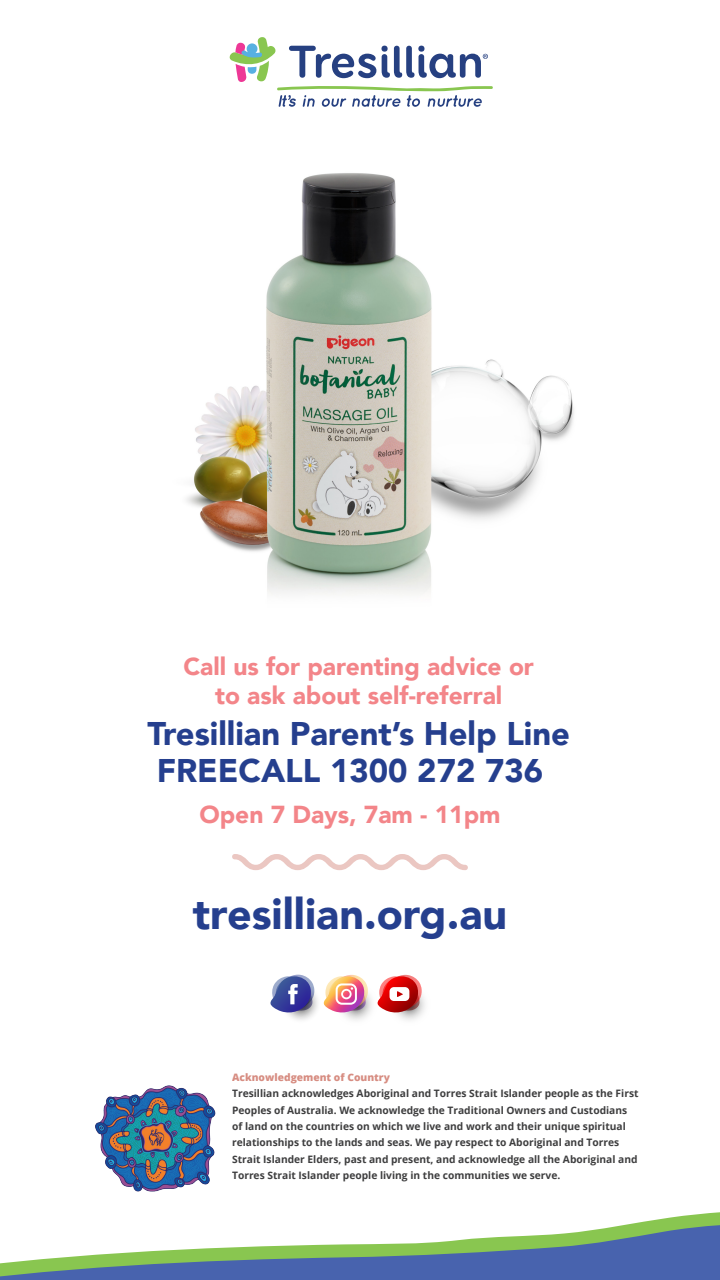
<style>
.page{position:relative;width:720px;height:1280px;background:#fff}
.page>*{position:absolute;margin:0;border:0;box-sizing:border-box;transform-origin:0 0}
._2015_text{font:900 43px "Avenir";color:#253f8e}
._2015_text-2{font:900 32.7px "Avenir";color:#253f8e}
._2015_text-3{font:900 24.6px "Avenir";color:#f38589}
.t1{font:700 10.2px/16.4px "Open Sans";color:#3e3e3f}
.t2{font:800 10.2px "Open Sans";color:#d78d82}
</style>
<div class="page">
<svg style="left:0;top:1234px;width:720px;height:30px"></svg>
<svg style="left:0;top:1264px;width:720px;height:16px;background:#4c6aa6"></svg>
<svg style="left:559px;top:1212px;width:161px;height:22px"></svg>
<svg style="left:229px;top:37px;width:264px;height:70px"></svg>
<svg style="left:386px;top:982px;width:45px;height:44px"></svg>
<svg style="left:378px;top:975px;width:44px;height:40px"></svg>
<svg style="left:333px;top:982px;width:45px;height:44px"></svg>
<svg style="left:324px;top:975px;width:44px;height:40px"></svg>
<svg style="left:280px;top:982px;width:41px;height:41px"></svg>
<svg style="left:270px;top:975px;width:44px;height:40px"></svg>
<img style="left:186px;top:173px;width:388px;height:422px">
<svg style="left:232px;top:854px;width:236px;height:16px"></svg>
<img style="left:96px;top:1085px;width:120px;height:107px">
<p class="_2015_text-3" style="left:183px;top:646px;width:352px">Call us for parenting advice or</p>
<p class="_2015_text-3" style="left:215px;top:674px;width:289px">to ask about self-referral</p>
<p class="_2015_text-2" style="left:147px;top:706px;width:424px">Tresillian Parent’s Help Line</p>
<p class="_2015_text-2" style="left:157px;top:742px;width:388px">FREECALL 1300 272 736</p>
<p class="_2015_text-3" style="left:199px;top:793px;width:303px">Open 7 Days, 7am - 11pm</p>
<p class="_2015_text" style="left:193px;top:877px;width:316px">tresillian.org.au</p>
<p class="t2" style="left:232px;top:1069px;width:159px">Acknowledgement of Country</p>
<p class="t1" style="left:232px;top:1085px;width:408px">Tresillian acknowledges Aboriginal and Torres Strait Islander people as the First Peoples of Australia. We acknowledge the Traditional Owners and Custodians of land on the countries on which we live and work and their unique spiritual relationships to the lands and seas. We pay respect to Aboriginal and Torres Strait Islander Elders, past and present, and acknowledge all the Aboriginal and Torres Strait Islander people living in the communities we serve.</p>
</div>
